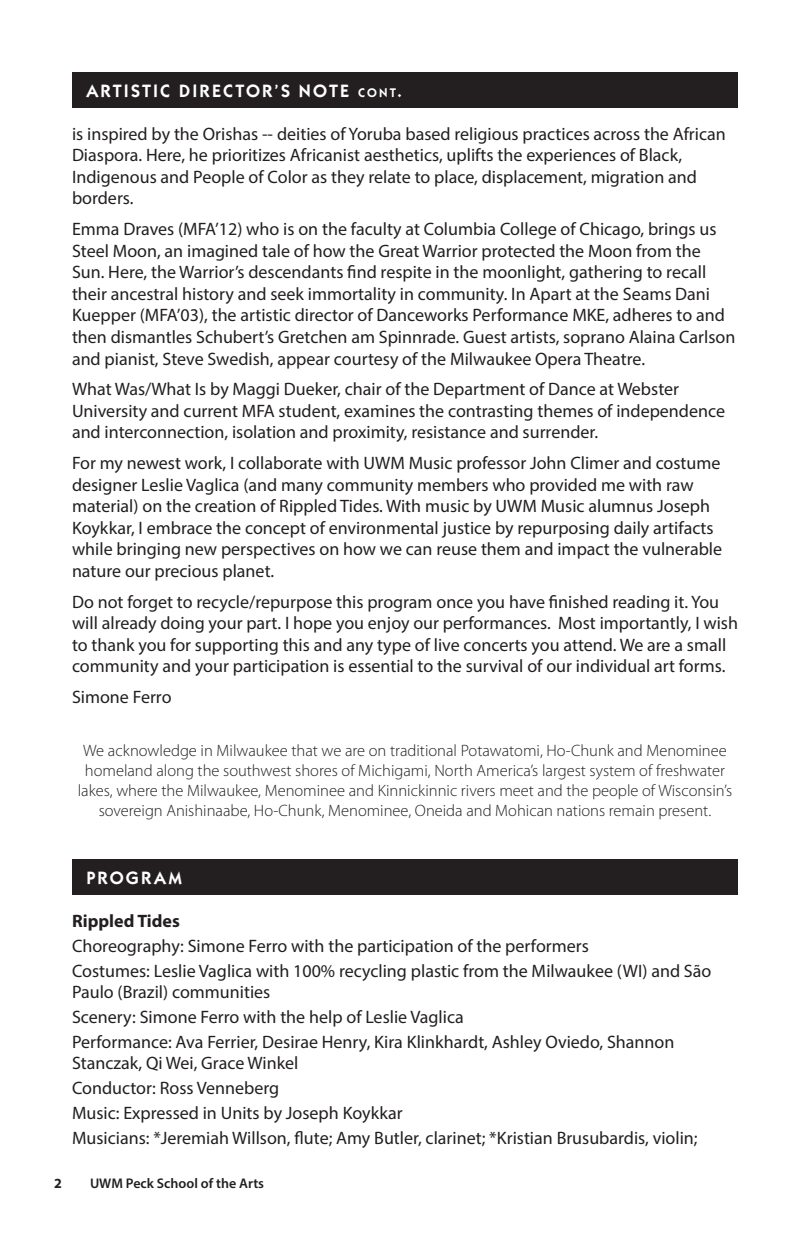
<style>
.page{position:relative;width:810px;height:1242px;background:#fff}
.page>*{position:absolute;margin:0;border:0;box-sizing:border-box;transform-origin:0 0}
.t1{font:18px/21.6px "Myriad Pro";color:#231f20}
.t2{font:600 18px "Itc Kabel";letter-spacing:.12em;color:#fff}
.t3{font:700 18px "Myriad Pro";color:#231f20}
.t4{font:300 16.4px/19.8px "Myriad Pro";color:#231f20;text-align:center}
.t5{font:600 14px "Myriad Pro";color:#231f20}
.t6{font:700 14px "Myriad Pro";color:#231f20}
.s1{font-size:12.6px}
.s2{font-style:inherit}
</style>
<div class="page">
<div style="left:72px;top:72px;width:666px;height:36px;background:#231f20"></div>
<div style="left:72px;top:859px;width:666px;height:36px;background:#231f20"></div>
<p class="t2" style="left:86px;top:80px;width:317px">ARTISTIC DIRECTOR’S NOTE <span class="s1">CONT</span><span class="s2">.</span></p>
<p class="t1" style="left:72px;top:122px;width:655px">is inspired by the Orishas -- deities of Yoruba based religious practices across the African Diaspora. Here, he prioritizes Africanist aesthetics, uplifts the experiences of Black, Indigenous and People of Color as they relate to place, displacement, migration and borders.</p>
<p class="t1" style="left:72px;top:218px;width:665px">Emma Draves (MFA’12) who is on the faculty at Columbia College of Chicago, brings us Steel Moon, an imagined tale of how the Great Warrior protected the Moon from the Sun. Here, the Warrior’s descendants find respite in the moonlight, gathering to recall their ancestral history and seek immortality in community. In Apart at the Seams Dani Kuepper (MFA’03), the artistic director of Danceworks Performance MKE, adheres to and then dismantles Schubert’s Gretchen am Spinnrade. Guest artists, soprano Alaina Carlson and pianist, Steve Swedish, appear courtesy of the Milwaukee Opera Theatre.</p>
<p class="t1" style="left:72px;top:378px;width:655px">What Was/What Is by Maggi Dueker, chair of the Department of Dance at Webster<br>University and current MFA student, examines the contrasting themes of independence and interconnection, isolation and proximity, resistance and surrender.</p>
<p class="t1" style="left:72px;top:452px;width:652px">For my newest work, I collaborate with UWM Music professor John Climer and costume designer Leslie Vaglica (and many community members who provided me with raw material) on the creation of Rippled Tides. With music by UWM Music alumnus Joseph Koykkar, I embrace the concept of environmental justice by repurposing daily artifacts while bringing new perspectives on how we can reuse them and impact the vulnerable nature our precious planet.</p>
<p class="t1" style="left:72px;top:590px;width:668px">Do not forget to recycle/repurpose this program once you have finished reading it. You will already doing your part. I hope you enjoy our performances. Most importantly, I wish to thank you for supporting this and any type of live concerts you attend. We are a small community and your participation is essential to the survival of our individual art forms.</p>
<p class="t1" style="left:72px;top:686px;width:101px">Simone Ferro</p>
<p class="t4" style="left:78px;top:741px;width:656px">We acknowledge in Milwaukee that we are on traditional Potawatomi, Ho-Chunk and Menominee homeland along the southwest shores of Michigami, North America’s largest system of freshwater lakes, where the Milwaukee, Menominee and Kinnickinnic rivers meet and the people of Wisconsin’s sovereign Anishinaabe, Ho-Chunk, Menominee, Oneida and Mohican nations remain present.</p>
<p class="t2" style="left:86px;top:867px;width:97px">PROGRAM</p>
<p class="t3" style="left:72px;top:909px;width:109px">Rippled Tides</p>
<p class="t1" style="left:72px;top:933px;width:641px;line-height:24.8px">Choreography: Simone Ferro with the participation of the performers<br>Costumes: Leslie Vaglica with 100% recycling plastic from the Milwaukee (WI) and São</p>
<p class="t1" style="left:72px;top:979px;width:604px;line-height:24.8px">Paulo (Brazil) communities<br>Scenery: Simone Ferro with the help of Leslie Vaglica<br>Performance: Ava Ferrier, Desirae Henry, Kira Klinkhardt, Ashley Oviedo, Shannon</p>
<p class="t1" style="left:72px;top:1051px;width:627px;line-height:24.8px">Stanczak, Qi Wei, Grace Winkel<br>Conductor: Ross Venneberg<br>Music: Expressed in Units by Joseph Koykkar<br>Musicians: *Jeremiah Willson, flute; Amy Butler, clarinet; *Kristian Brusubardis, violin;</p>
<p class="t6" style="left:54px;top:1174px;width:9px">2</p>
<p class="t5" style="left:90px;top:1174px;width:176px">UWM Peck School of the Arts</p>
</div>
